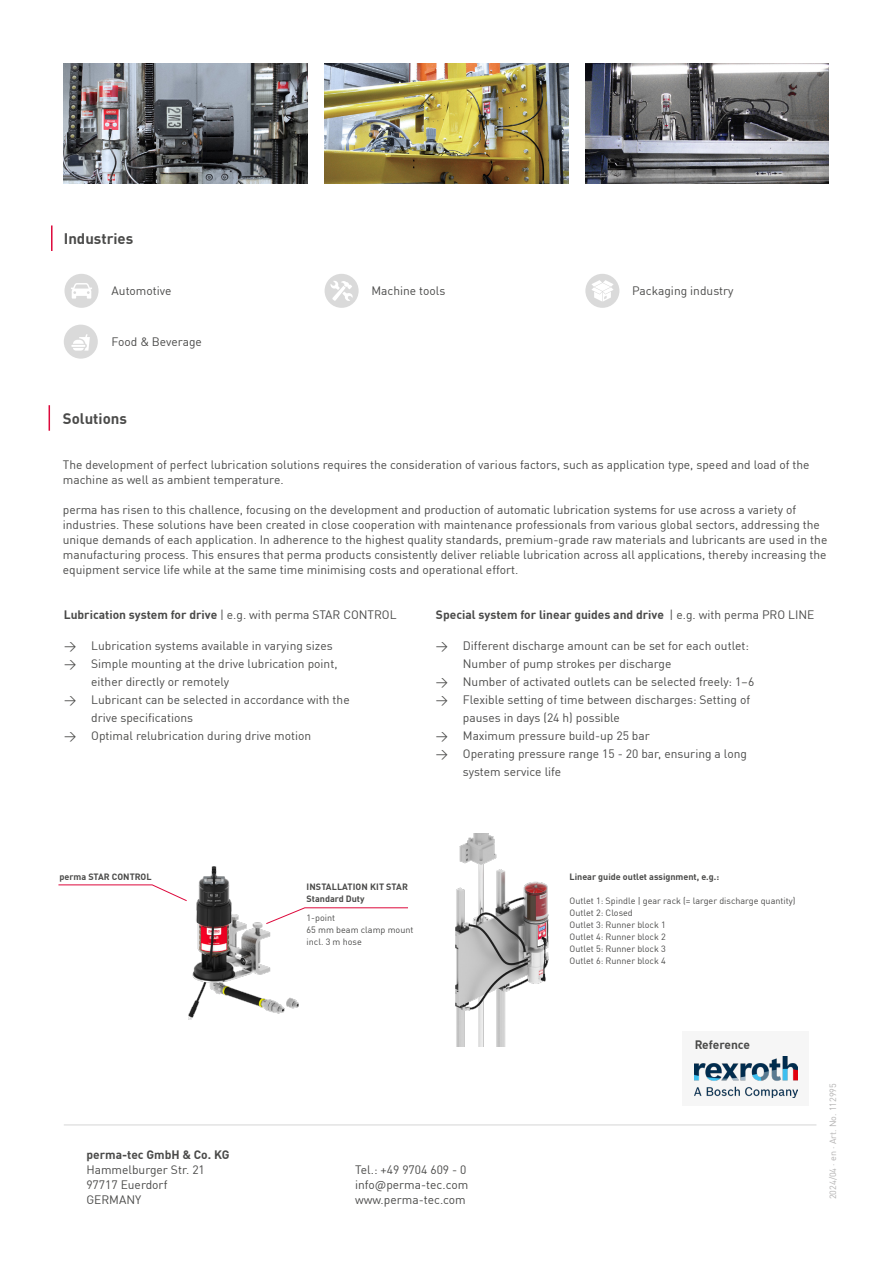
<style>
.page{position:relative;width:893px;height:1263px;background:#fff}
.page>*{position:absolute;margin:0;border:0;box-sizing:border-box;transform-origin:0 0}
.t1{font:700 15px "DIN Pro";color:#4a4a49}
.t2{font:12px/15px "DIN Pro";color:#4a4a49}
.t3{font:700 12px "DIN Pro";color:#4a4a49}
.t4{font:9px/12px "DIN Pro";color:#4a4a49}
.t5{font:700 9px/12px "DIN Pro";color:#4a4a49}
.t6{font:9px "DIN Pro";color:#b3b2b2}
.s1{font-weight:400}
</style>
<div class="page">
<hr style="left:64px;top:1124px;width:752px;height:1px;background:#dadada">
<img style="left:455px;top:833px;width:93px;height:213px">
<img style="left:64px;top:64px;width:244px;height:120px">
<img style="left:325px;top:64px;width:243px;height:120px">
<img style="left:585px;top:63px;width:244px;height:121px">
<div style="left:64px;top:325px;width:34px;height:34px;background:#dadada;border-radius:50%"></div>
<svg style="left:71px;top:334px;width:19px;height:17px"></svg>
<div style="left:64px;top:274px;width:35px;height:34px;background:#dadada;border-radius:50%"></div>
<svg style="left:71px;top:283px;width:21px;height:16px"></svg>
<div style="left:585px;top:274px;width:34px;height:34px;background:#dadada;border-radius:50%"></div>
<svg style="left:592px;top:280px;width:21px;height:21px"></svg>
<img style="left:188px;top:866px;width:111px;height:154px">
<div style="left:325px;top:274px;width:34px;height:34px;background:#dadada;border-radius:50%"></div>
<svg style="left:330px;top:281px;width:23px;height:20px"></svg>
<svg style="left:58px;top:884px;width:129px;height:17px"></svg>
<div style="left:682px;top:1032px;width:127px;height:74px;background:#f6f6f6"></div>
<img style="left:695px;top:1056px;width:102px;height:41px">
<svg style="left:49px;top:405px;width:1px;height:26px"></svg>
<hr style="left:51px;top:225px;width:2px;height:26px;background:#dd083b">
<svg style="left:265px;top:907px;width:143px;height:17px"></svg>
<p class="t1" style="left:64px;top:227px;width:71px">Industries</p>
<p class="t2" style="left:112px;top:283px;width:61px">Automotive</p>
<p class="t2" style="left:371px;top:283px;width:76px">Machine tools</p>
<p class="t2" style="left:632px;top:283px;width:103px">Packaging industry</p>
<p class="t2" style="left:112px;top:334px;width:92px">Food &amp; Beverage</p>
<p class="t1" style="left:63px;top:407px;width:66px">Solutions</p>
<p class="t2" style="left:63px;top:456px;width:748px">The development of perfect lubrication solutions requires the consideration of various factors, such as application type, speed and load of the machine as well as ambient temperature.</p>
<p class="t2" style="left:63px;top:501px;width:766px">perma has risen to this challence, focusing on the development and production of automatic lubrication systems for use across a variety of industries. These solutions have been created in close cooperation with maintenance professionals from various global sectors, addressing the unique demands of each application. In adherence to the highest quality standards, premium-grade raw materials and lubricants are used in the manufacturing process. This ensures that perma products consistently deliver reliable lubrication across all applications, thereby increasing the equipment service life while at the same time minimising costs and operational effort.</p>
<p class="t3" style="left:64px;top:605px;width:334px">Lubrication system for drive <span class="s1">| e.g. with perma STAR CONTROL</span></p>
<p class="t3" style="left:436px;top:605px;width:380px">Special system for linear guides and drive <span class="s1">| e.g. with perma PRO LINE</span></p>
<p class="t2" style="left:64px;top:637px;width:270px">→ Lubrication systems available in varying sizes</p>
<p class="t2" style="left:91px;top:654px;width:248px;line-height:18px;text-indent:-27px">→ Simple mounting at the drive lubrication point, either directly or remotely</p>
<p class="t2" style="left:91px;top:690px;width:260px;line-height:18px;text-indent:-27px">→ Lubricant can be selected in accordance with the drive specifications</p>
<p class="t2" style="left:64px;top:727px;width:248px">→ Optimal relubrication during drive motion</p>
<p class="t2" style="left:463px;top:636px;width:288px;line-height:18px;text-indent:-27px">→ Different discharge amount can be set for each outlet:<br>Number of pump strokes per discharge</p>
<p class="t2" style="left:436px;top:673px;width:320px">→ Number of activated outlets can be selected freely: 1–6</p>
<p class="t2" style="left:463px;top:690px;width:289px;line-height:18px;text-indent:-27px">→ Flexible setting of time between discharges: Setting of pauses in days (24 h) possible</p>
<p class="t2" style="left:436px;top:727px;width:215px">→ Maximum pressure build-up 25 bar</p>
<p class="t2" style="left:463px;top:744px;width:286px;line-height:18px;text-indent:-27px">→ Operating pressure range 15 - 20 bar, ensuring a long system service life</p>
<p class="t5" style="left:60px;top:870px;width:94px">perma STAR CONTROL</p>
<p class="t5" style="left:307px;top:880px;width:103px">INSTALLATION KIT STAR<br>Standard Duty</p>
<p class="t4" style="left:307px;top:911px;width:108px">1-point<br>65 mm beam clamp mount incl. 3 m hose</p>
<p class="t3" style="left:86px;top:1145px;width:145px">perma-tec GmbH &amp; Co. KG</p>
<p class="t2" style="left:86px;top:1161px;width:120px">Hammelburger Str. 21<br>97717 Euerdorf<br>GERMANY</p>
<p class="t2" style="left:355px;top:1161px;width:115px">Tel.: +49 9704 609 - 0 info@perma-tec.com www.perma-tec.com</p>
<p class="t5" style="left:569px;top:870px;width:151px">Linear guide outlet assignment, e.g.:</p>
<p class="t4" style="left:569px;top:894px;width:227px">Outlet 1: Spindle | gear rack (= larger discharge quantity)<br>Outlet 2: Closed<br>Outlet 3: Runner block 1<br>Outlet 4: Runner block 2<br>Outlet 5: Runner block 3<br>Outlet 6: Runner block 4</p>
<p class="t3" style="left:695px;top:1036px;width:57px">Reference</p>
<p class="t6" style="left:826px;top:1199px;width:118px;rotate:-90deg">2024/04 · en · Art. No. 112995</p>
</div>
